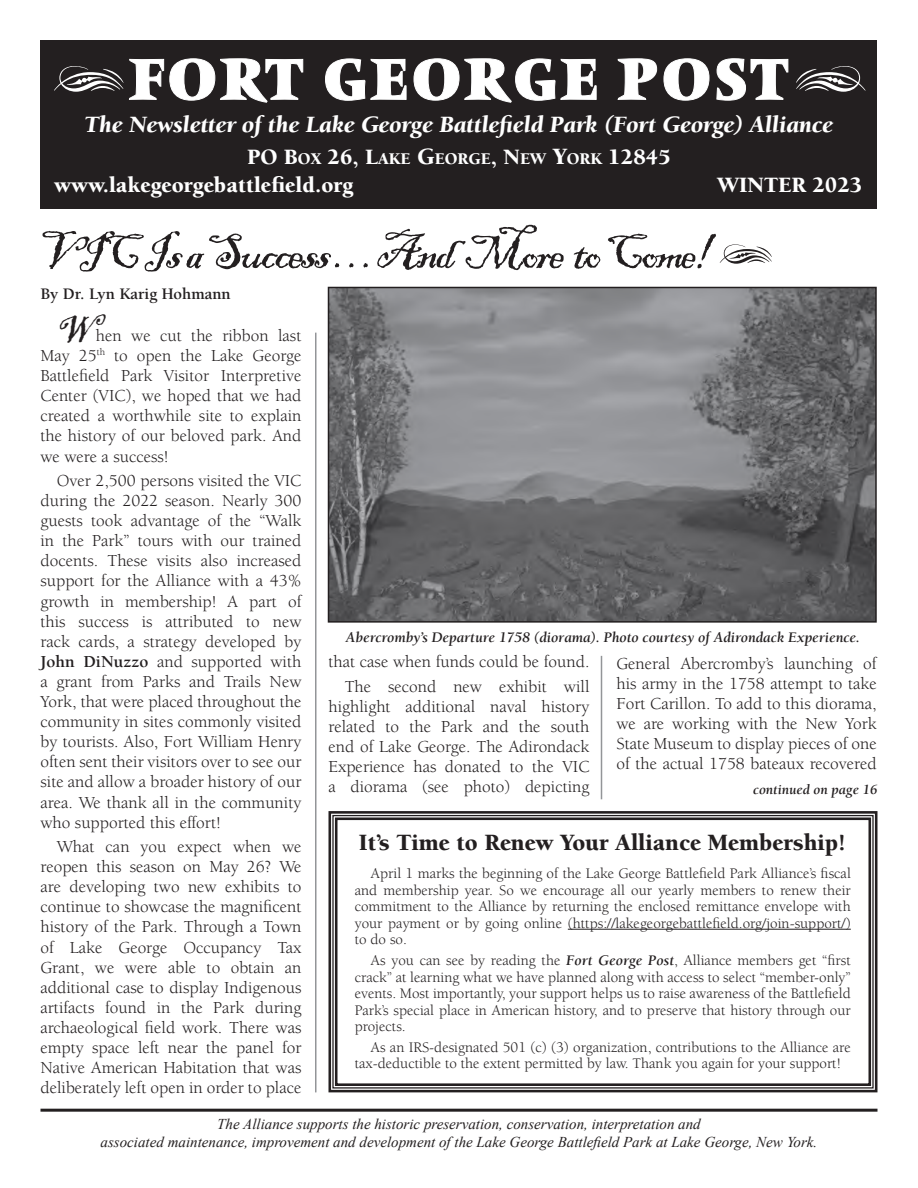
<style>
.page{position:relative;width:918px;height:1188px;background:#fff}
.page>*{position:absolute;margin:0;border:0;box-sizing:border-box;transform-origin:0 0}
.t1{font:700 60px "Obelisk ITC";letter-spacing:.05em;color:#fff}
.t2{font:51px "Blackadder ITC";letter-spacing:-.05em;color:#231f20}
.t3{font:39px "Blackadder ITC";color:#231f20}
.t4{font:italic 900 24px "Berkeley";color:#fff}
.t5{font:900 24px "Berkeley";color:#231f20}
.t6{font:900 22.5px "Berkeley";color:#fff}
.t7{font:17.25px/20.1px "Berkeley";color:#231f20;text-align:justify}
.t8{font:900 16.8px "Berkeley";color:#fff}
.t9{font:700 16.5px "Berkeley";color:#231f20}
.t10{font:15px/16.5px "Berkeley";color:#231f20;text-align:justify}
.t11{font:italic 15px/18px "Times New Roman";color:#231f20;text-align:center}
.t12{font:italic 700 15px "Berkeley";color:#231f20}
.t13{font:italic 700 14.25px "Berkeley";color:#231f20}
.s1{font-size:22.5px}
.s2{font-size:24px}
.s3{font-weight:700}
.s4{font-weight:700;font-style:italic}
</style>
<div class="page">
<hr style="left:40px;top:1109px;width:838px;height:3px;background:#231f20">
<div style="left:40px;top:41px;width:838px;height:168px;background:#231f20"></div>
<svg style="left:325px;top:58px;width:82px;height:43px"></svg>
<svg style="left:413px;top:58px;width:184px;height:45px"></svg>
<svg style="left:617px;top:58px;width:40px;height:42px"></svg>
<svg style="left:663px;top:58px;width:47px;height:43px"></svg>
<svg style="left:716px;top:58px;width:73px;height:43px"></svg>
<img style="left:331px;top:290px;width:543px;height:330px">
<div style="left:328px;top:287px;width:549px;height:336px;border:2px solid #231f20"></div>
<hr style="left:315px;top:333px;width:1px;height:759px;background:#939598">
<hr style="left:601px;top:656px;width:1px;height:143px;background:#939598">
<svg style="left:328px;top:811px;width:550px;height:282px"></svg>
<div style="left:332px;top:815px;width:542px;height:274px;border:1px solid #231f20"></div>
<div style="left:335px;top:818px;width:536px;height:268px;border:3px solid #231f20"></div>
<hr style="left:568px;top:929px;width:283px;height:1px;background:#231f20">
<svg style="left:128px;top:58px;width:176px;height:45px"></svg>
<h1 class="t1" style="left:129px;top:45px;width:661px">FORT GEORGE POST</h1>
<h3 class="t4" style="left:85px;top:112px;width:750px">The Newsletter of the Lake George Battlefield Park (Fort George) Alliance</h3>
<h3 class="t6" style="left:54px;top:174px;width:301px">www.lakegeorgebattlefield.org</h3>
<h3 class="t6" style="left:717px;top:174px;width:147px">WINTER 2023</h3>
<p class="t8" style="left:247px;top:149px;width:425px"><span class="s1">PO B</span>OX <span class="s1">26, L</span>AKE <span class="s2">G</span>EORGE<span class="s1">, N</span>EW <span class="s2">Y</span>ORK <span class="s1">12845</span></p>
<h2 class="t2" style="left:38px;top:222px;width:674px">VIC Is a Success . . . And More to Come!</h2>
<p class="t9" style="left:40px;top:285px;width:192px">By Dr. Lyn Karig Hohmann</p>
<h3 class="t3" style="left:57px;top:306px;width:43px">W</h3>
<p class="t7" style="left:40px;top:326px;width:263px;text-indent:55px">hen we cut the ribbon last May 25<sup>th</sup> to open the Lake George Battlefield Park Visitor Interpretive Center (VIC), we hoped that we had created a worthwhile site to explain the history of our beloved park. And we were a success!</p>
<p class="t7" style="left:40px;top:471px;width:263px;text-indent:16px">Over 2,500 persons visited the VIC during the 2022 season. Nearly 300 guests took advantage of the “Walk in the Park” tours with our trained docents. These visits also increased support for the Alliance with a 43% growth in membership! A part of this success is attributed to new rack cards, a strategy developed by <span class="s3">John DiNuzzo</span> and supported with a grant from Parks and Trails New York, that were placed throughout the community in sites commonly visited by tourists. Also, Fort William Henry often sent their visitors over to see our site and allow a broader history of our area. We thank all in the community who supported this effort!</p>
<p class="t7" style="left:40px;top:837px;width:263px;text-indent:16px">What can you expect when we reopen this season on May 26? We are developing two new exhibits to continue to showcase the magnificent history of the Park. Through a Town of Lake George Occupancy Tax Grant, we were able to obtain an additional case to display Indigenous artifacts found in the Park during archaeological field work. There was empty space left near the panel for Native American Habitation that was deliberately left open in order to place</p>
<p class="t12" style="left:346px;top:629px;width:516px">Abercromby’s Departure 1758 (diorama). Photo courtesy of Adirondack Experience.</p>
<p class="t7" style="left:328px;top:650px;width:263px;line-height:24.5px;text-align:right">that case when funds could be found.<br>The second new exhibit will</p>
<p class="t7" style="left:328px;top:697px;width:263px">highlight additional naval history related to the Park and the south end of Lake George. The Adirondack Experience has donated to the VIC a diorama (see photo) depicting</p>
<p class="t7" style="left:616px;top:654px;width:262px">General Abercromby’s launching of his army in the 1758 attempt to take Fort Carillon. To add to this diorama, we are working with the New York State Museum to display pieces of one of the actual 1758 bateaux recovered</p>
<p class="t13" style="left:753px;top:782px;width:126px">continued on page 16</p>
<h3 class="t5" style="left:359px;top:830px;width:488px">It’s Time to Renew Your Alliance Membership!</h3>
<p class="t10" style="left:355px;top:866px;width:498px;text-indent:16px">April 1 marks the beginning of the Lake George Battlefield Park Alliance’s fiscal and membership year. So we encourage all our yearly members to renew their commitment to the Alliance by returning the enclosed remittance envelope with your payment or by going online (https://lakegeorgebattlefield.org/join-support/) to do so.</p>
<p class="t10" style="left:355px;top:952px;width:498px;text-indent:16px">As you can see by reading the <span class="s4">Fort George Post</span>, Alliance members get “first crack” at learning what we have planned along with access to select “member-only” events. Most importantly, your support helps us to raise awareness of the Battlefield Park’s special place in American history, and to preserve that history through our projects.</p>
<p class="t10" style="left:355px;top:1039px;width:498px;text-indent:16px">As an IRS-designated 501 (c) (3) organization, contributions to the Alliance are tax-deductible to the extent permitted by law. Thank you again for your support!</p>
<p class="t11" style="left:101px;top:1114px;width:718px">The Alliance supports the historic preservation, conservation, interpretation and<br>associated maintenance, improvement and development of the Lake George Battlefield Park at Lake George, New York.</p>
</div>
